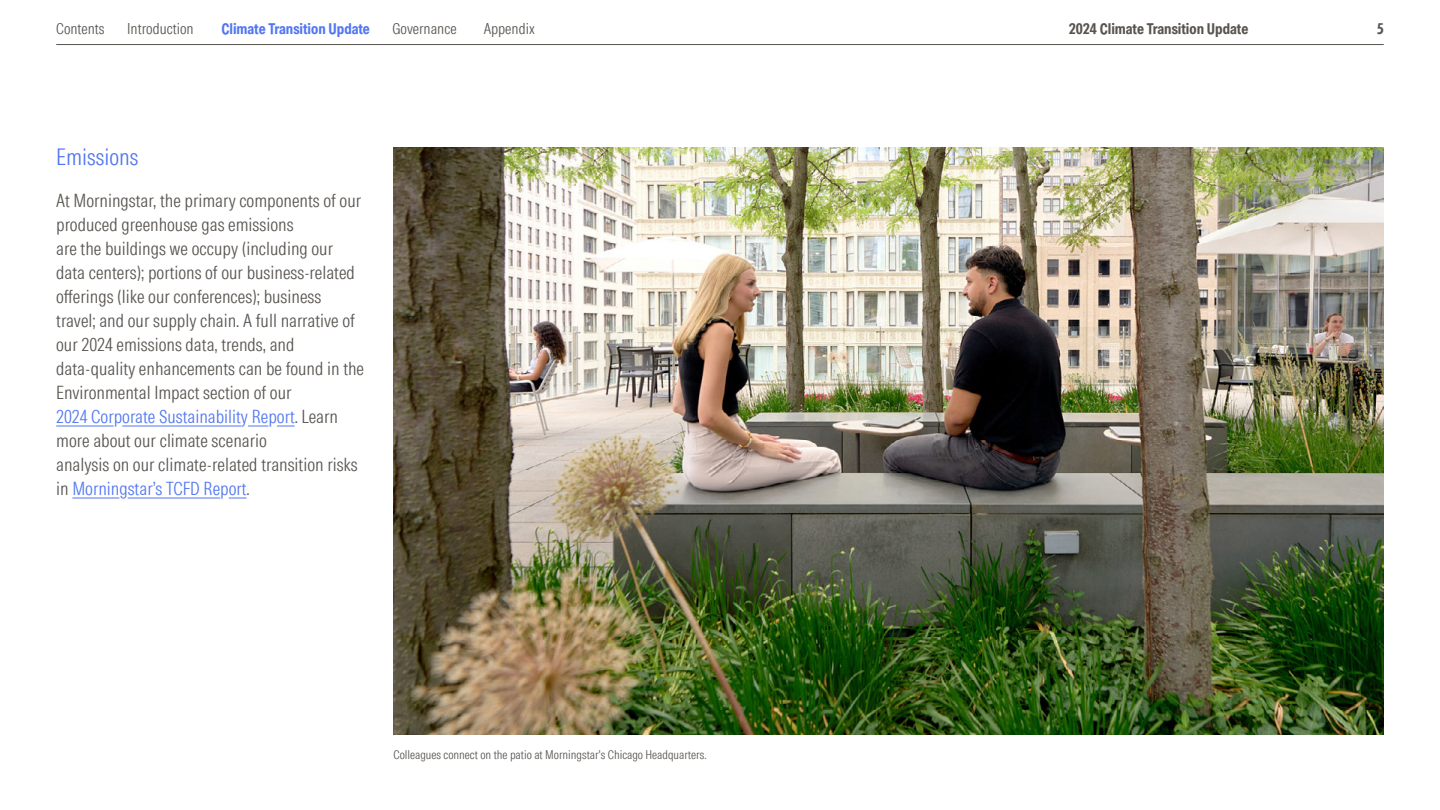
<style>
.page{position:relative;width:1440px;height:810px;background:#fff}
.page>*{position:absolute;margin:0;border:0;box-sizing:border-box;transform-origin:0 0}
.t1{font:22.5px "MORN Intrinsic";color:#5176f1}
.t2{font:18px/24px "MORN Intrinsic";color:#585450}
.t3{font:15px "MORN Intrinsic";color:#585450}
.t4{font:700 15px "MORN Intrinsic";color:#585450}
.t5{font:700 15px "MORN Intrinsic";color:#5176f1}
.t6{font:12px "MORN Intrinsic";color:#585450}
.s1{color:#5176f1}
</style>
<div class="page">
<hr style="left:56px;top:44px;width:1328px;height:1px;background:#585450">
<hr style="left:56px;top:426px;width:58px;height:1px;background:#5176f1">
<hr style="left:122px;top:426px;width:119px;height:1px;background:#5176f1">
<svg style="left:248px;top:426px;width:20px;height:1px"></svg>
<svg style="left:277px;top:426px;width:18px;height:1px"></svg>
<hr style="left:72px;top:498px;width:47px;height:1px;background:#5176f1">
<hr style="left:128px;top:498px;width:92px;height:1px;background:#5176f1">
<svg style="left:229px;top:498px;width:18px;height:1px"></svg>
<img style="left:394px;top:148px;width:990px;height:587px">
<p class="t3" style="left:56px;top:18px;width:50px">Contents</p>
<p class="t3" style="left:127px;top:18px;width:68px">Introduction</p>
<p class="t5" style="left:221px;top:18px;width:150px">Climate Transition Update</p>
<p class="t3" style="left:392px;top:18px;width:66px">Governance</p>
<p class="t3" style="left:484px;top:18px;width:52px">Appendix</p>
<p class="t4" style="left:1069px;top:18px;width:181px">2024 Climate Transition Update</p>
<p class="t4" style="left:1377px;top:18px;width:9px">5</p>
<p class="t1" style="left:56px;top:141px;width:84px">Emissions</p>
<p class="t2" style="left:56px;top:188px;width:309px">At Morningstar, the primary components of our produced greenhouse gas emissions<br>are the buildings we occupy (including our data centers); portions of our business-related offerings (like our conferences); business travel; and our supply chain. A full narrative of our 2024 emissions data, trends, and data-quality enhancements can be found in the Environmental Impact section of our<br><span class="s1">2024 Corporate Sustainability Report</span>. Learn more about our climate scenario<br>analysis on our climate-related transition risks in <span class="s1">Morningstar’s TCFD Report</span>.</p>
<p class="t6" style="left:394px;top:746px;width:314px">Colleagues connect on the patio at Morningstar's Chicago Headquarters.</p>
</div>
